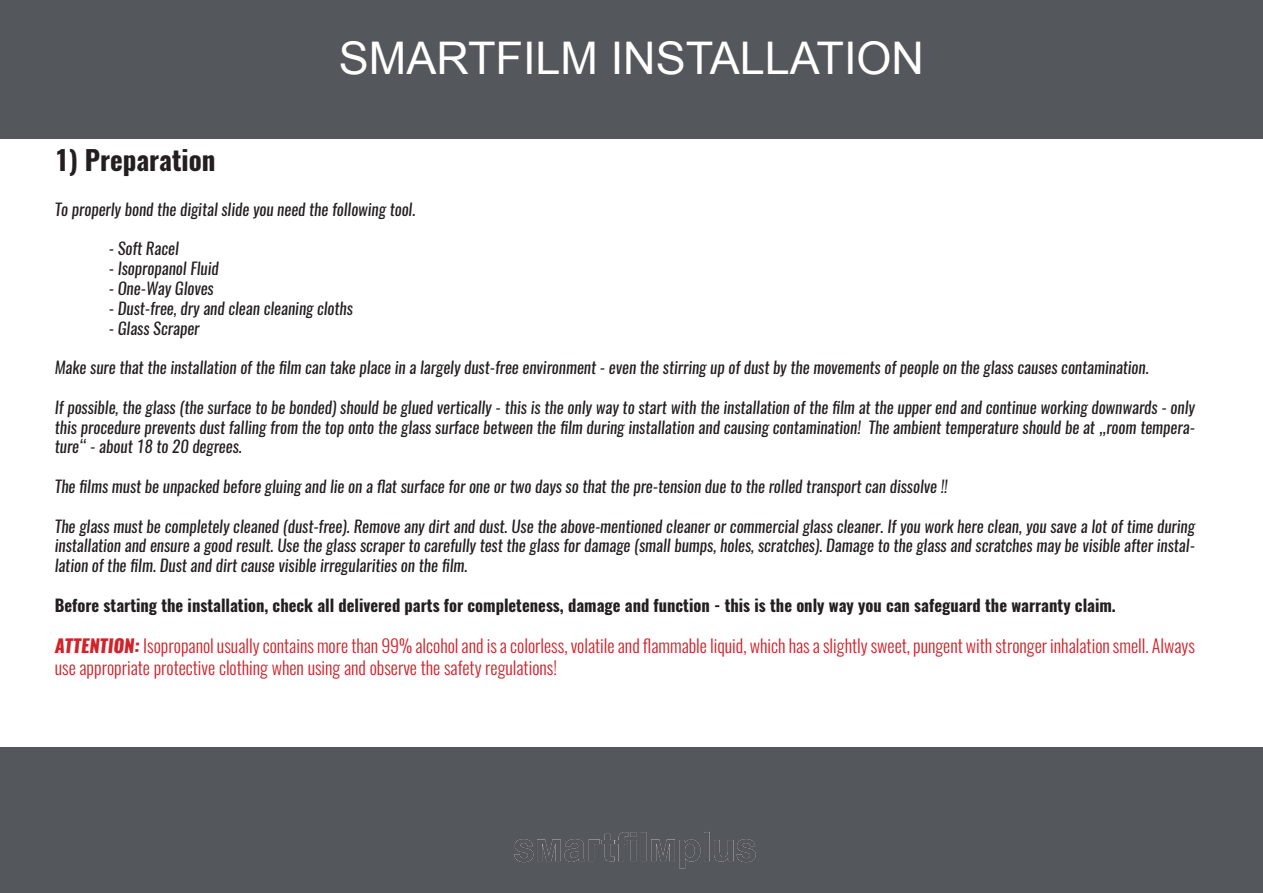
<style>
.page{position:relative;width:1263px;height:893px;background:#fff}
.page>*{position:absolute;margin:0;border:0;box-sizing:border-box;transform-origin:0 0}
.t1{font:45px "Arial";color:#fff}
.t2{font:700 27px "Oswald";color:#231f20}
.t3{font:300 18px/21.6px "Oswald";color:#d1232a}
.t4{font:italic 16.5px/19.8px "Oswald";color:#231f20;text-align:justify}
.t5{font:700 16.5px "Oswald";color:#231f20}
.s1{font-weight:800;font-style:italic}
</style>
<div class="page">
<div style="left:0;top:0;width:1263px;height:138px;background:#54575c"></div>
<div style="left:0;top:747px;width:1263px;height:146px;background:#54575c"></div>
<img style="left:514px;top:832px;width:242px;height:36px">
<p class="t1" style="left:339px;top:29px;width:587px">SMARTFILM INSTALLATION</p>
<p class="t2" style="left:55px;top:141px;width:162px">1) Preparation</p>
<p class="t4" style="left:55px;top:199px;width:362px">To properly bond the digital slide you need the following tool.</p>
<p class="t4" style="left:109px;top:239px;width:72px">- Soft Racel</p>
<p class="t4" style="left:109px;top:259px;width:111px">- Isopropanol Fluid</p>
<p class="t4" style="left:109px;top:278px;width:106px">- One-Way Gloves</p>
<p class="t4" style="left:109px;top:298px;width:246px">- Dust-free, dry and clean cleaning cloths</p>
<p class="t4" style="left:109px;top:318px;width:92px">- Glass Scraper</p>
<p class="t4" style="left:55px;top:358px;width:1095px">Make sure that the installation of the film can take place in a largely dust-free environment - even the stirring up of dust by the movements of people on the glass causes contamination.</p>
<p class="t4" style="left:55px;top:397px;width:1142px">If possible, the glass (the surface to be bonded) should be glued vertically - this is the only way to start with the installation of the film at the upper end and continue working downwards - only this procedure prevents dust falling from the top onto the glass surface between the film during installation and causing contamination! The ambient temperature should be at „room tempera&shy;ture“ - about 18 to 20 degrees.</p>
<p class="t4" style="left:55px;top:476px;width:894px">The films must be unpacked before gluing and lie on a flat surface for one or two days so that the pre-tension due to the rolled transport can dissolve !!</p>
<p class="t4" style="left:55px;top:516px;width:1142px">The glass must be completely cleaned (dust-free). Remove any dirt and dust. Use the above-mentioned cleaner or commercial glass cleaner. If you work here clean, you save a lot of time during installation and ensure a good result. Use the glass scraper to carefully test the glass for damage (small bumps, holes, scratches). Damage to the glass and scratches may be visible after instal&shy;lation of the film. Dust and dirt cause visible irregularities on the film.</p>
<p class="t5" style="left:55px;top:594px;width:1062px">Before starting the installation, check all delivered parts for completeness, damage and function - this is the only way you can safeguard the warranty claim.</p>
<p class="t3" style="left:55px;top:635px;width:1142px"><span class="s1">ATTENTION:</span> Isopropanol usually contains more than 99% alcohol and is a colorless, volatile and flammable liquid, which has a slightly sweet, pungent with stronger inhalation smell. Always use appropriate protective clothing when using and observe the safety regulations!</p>
</div>
